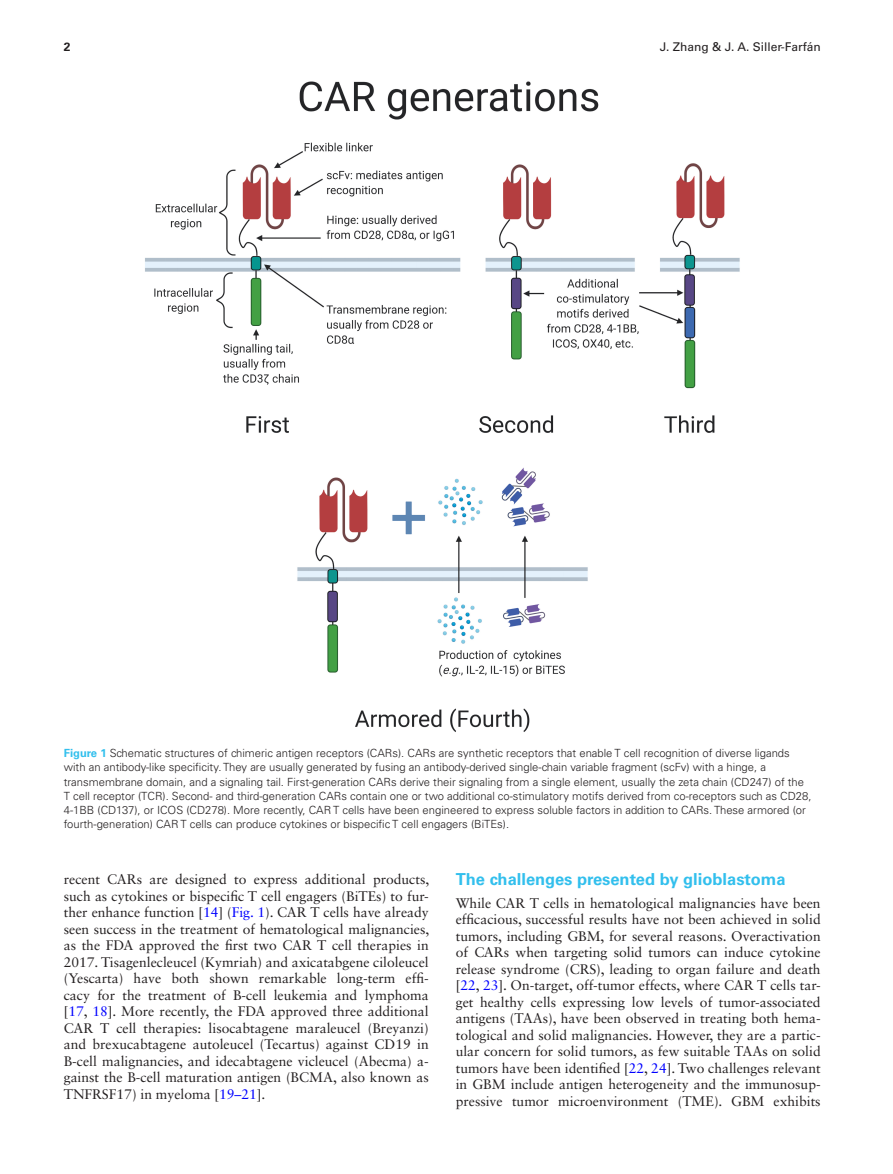
<style>
.page{position:relative;width:893px;height:1174px;background:#fff}
.page>*{position:absolute;margin:0;border:0;box-sizing:border-box;transform-origin:0 0}
.REV_HeadA{font:700 16.5px "Univers LT Std";color:#32bfed}
.REV_TextInd{font:13.8px/16.5px "Sabon LT Std";color:#231f20;text-align:justify}
.REV_Text{font:13.8px/16.5px "Sabon LT Std";color:#231f20;text-align:justify}
.t1{font:12px "Univers LT Std";color:#231f20}
.t2{font:700 12px "Univers LT Std";color:#231f20}
.REV_FigCapt{font:300 11.25px/14.2px "Univers LT Std";color:#231f20}
.s1{font-weight:700;color:#32bfed}
.s2{color:#00f}
</style>
<div class="page">
<img style="left:145px;top:81px;width:595px;height:651px">
<p class="t2" style="left:64px;top:40px;width:8px">2</p>
<p class="t1" style="left:660px;top:40px;width:162px">J. Zhang &amp; J. A. Siller-Farfán</p>
<p class="REV_FigCapt" style="left:64px;top:746px;width:749px"><span class="s1">Figure 1</span> Schematic structures of chimeric antigen receptors (CARs). CARs are synthetic receptors that enable T cell recognition of diverse ligands with an antibody-like specificity. They are usually generated by fusing an antibody-derived single-chain variable fragment (scFv) with a hinge, a transmembrane domain, and a signaling tail. First-generation CARs derive their signaling from a single element, usually the zeta chain (CD247) of the T cell receptor (TCR). Second- and third-generation CARs contain one or two additional co-stimulatory motifs derived from co-receptors such as CD28, 4-1BB (CD137), or ICOS (CD278). More recently, CAR T cells have been engineered to express soluble factors in addition to CARs. These armored (or fourth-generation) CAR T cells can produce cytokines or bispecific T cell engagers (BiTEs).</p>
<p class="REV_TextInd" style="left:64px;top:871px;width:367px">recent CARs are designed to express additional products, such as cytokines or bispecific T cell engagers (BiTEs) to fur&shy;ther enhance function [<span class="s2">14</span>] (<span class="s2">Fig. 1</span>). CAR T cells have already seen success in the treatment of hematological malignancies, as the FDA approved the first two CAR T cell therapies in 2017. Tisagenlecleucel (Kymriah) and axicatabgene ciloleucel (Yescarta) have both shown remarkable long-term effi&shy;cacy for the treatment of B-cell leukemia and lymphoma [<span class="s2">17</span>, <span class="s2">18</span>]. More recently, the FDA approved three additional CAR T cell therapies: lisocabtagene maraleucel (Breyanzi) and brexucabtagene autoleucel (Tecartus) against CD19 in B-cell malignancies, and idecabtagene vicleucel (Abecma) a&shy;gainst the B-cell maturation antigen (BCMA, also known as TNFRSF17) in myeloma [<span class="s2">19–21</span>].</p>
<h2 class="REV_HeadA" style="left:456px;top:870px;width:331px">The challenges presented by glioblastoma</h2>
<p class="REV_Text" style="left:456px;top:894px;width:366px">While CAR T cells in hematological malignancies have been efficacious, successful results have not been achieved in solid tumors, including GBM, for several reasons. Overactivation of CARs when targeting solid tumors can induce cytokine release syndrome (CRS), leading to organ failure and death [<span class="s2">22</span>, <span class="s2">23</span>]. On-target, off-tumor effects, where CAR T cells tar&shy;get healthy cells expressing low levels of tumor-associated antigens (TAAs), have been observed in treating both hema&shy;tological and solid malignancies. However, they are a partic&shy;ular concern for solid tumors, as few suitable TAAs on solid tumors have been identified [<span class="s2">22</span>, <span class="s2">24</span>]. Two challenges relevant in GBM include antigen heterogeneity and the immunosup&shy;pressive tumor microenvironment (TME). GBM exhibits</p>
</div>
